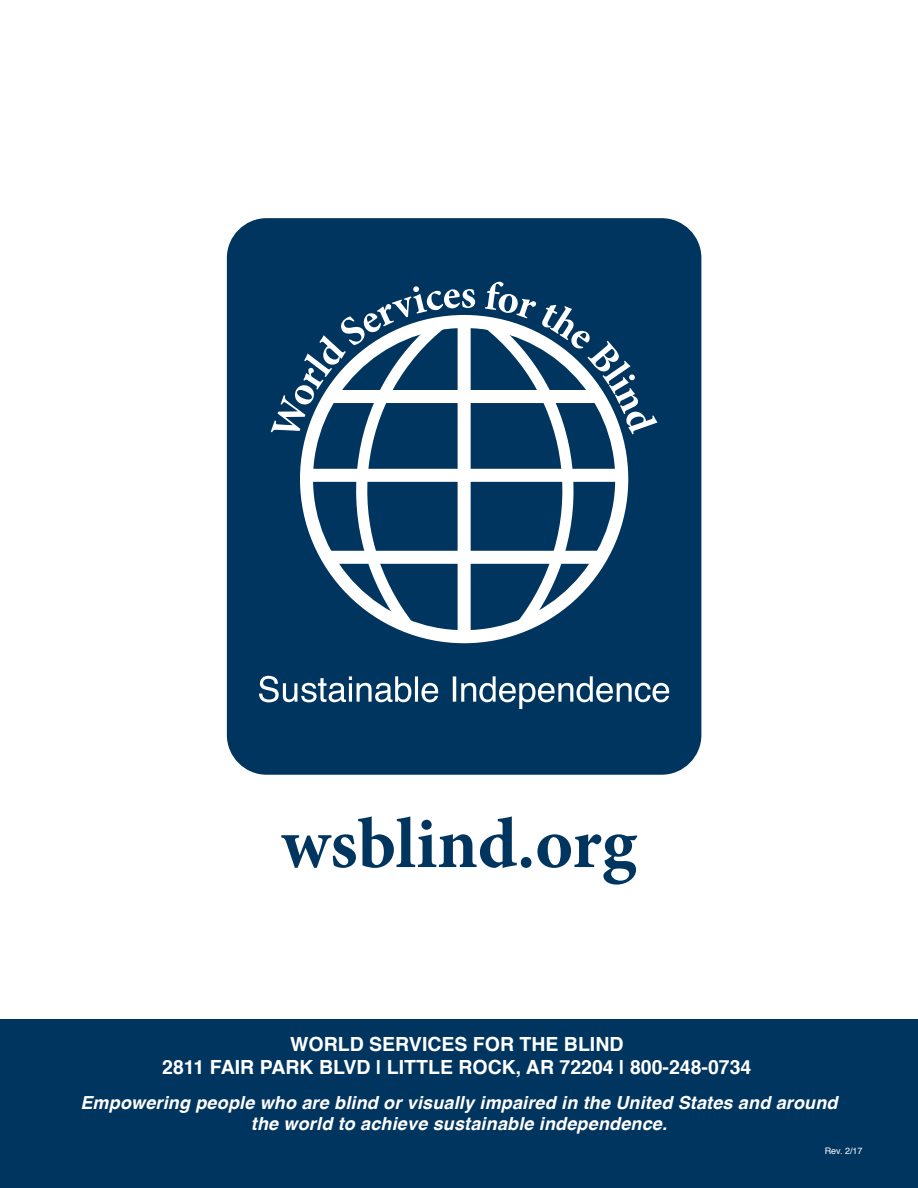
<style>
.page{position:relative;width:918px;height:1188px;background:#fff}
.page>*{position:absolute;margin:0;border:0;box-sizing:border-box;transform-origin:0 0}
.t1{font:700 72px "Minion Pro";color:#00355f}
.t2{font:700 19.5px/23.4px "Helvetica";color:#fff;text-align:center}
.t3{font:italic 700 18px/21.6px "Helvetica";letter-spacing:.01em;color:#fff;text-align:center}
.t4{font:9px "Helvetica";color:#fff}
</style>
<div class="page">
<div style="left:0;top:1020px;width:918px;height:168px;background:#00355f"></div>
<div style="left:227px;top:218px;width:474px;height:557px;background:#00355f;border-radius:40px"></div>
<svg style="left:300px;top:434px;width:328px;height:209px"></svg>
<svg style="left:271px;top:282px;width:387px;height:152px"></svg>
<svg style="left:259px;top:676px;width:410px;height:33px"></svg>
<h1 class="t1" style="left:281px;top:793px;width:357px">wsblind.org</h1>
<p class="t2" style="left:162px;top:1032px;width:591px">WORLD SERVICES FOR THE BLIND<br>2811 FAIR PARK BLVD | LITTLE ROCK, AR 72204 | 800-248-0734</p>
<p class="t3" style="left:80px;top:1092px;width:759px">Empowering people who are blind or visually impaired in the United States and around the world to achieve sustainable independence.</p>
<p class="t4" style="left:825px;top:1144px;width:39px">Rev. 2/17</p>
</div>
